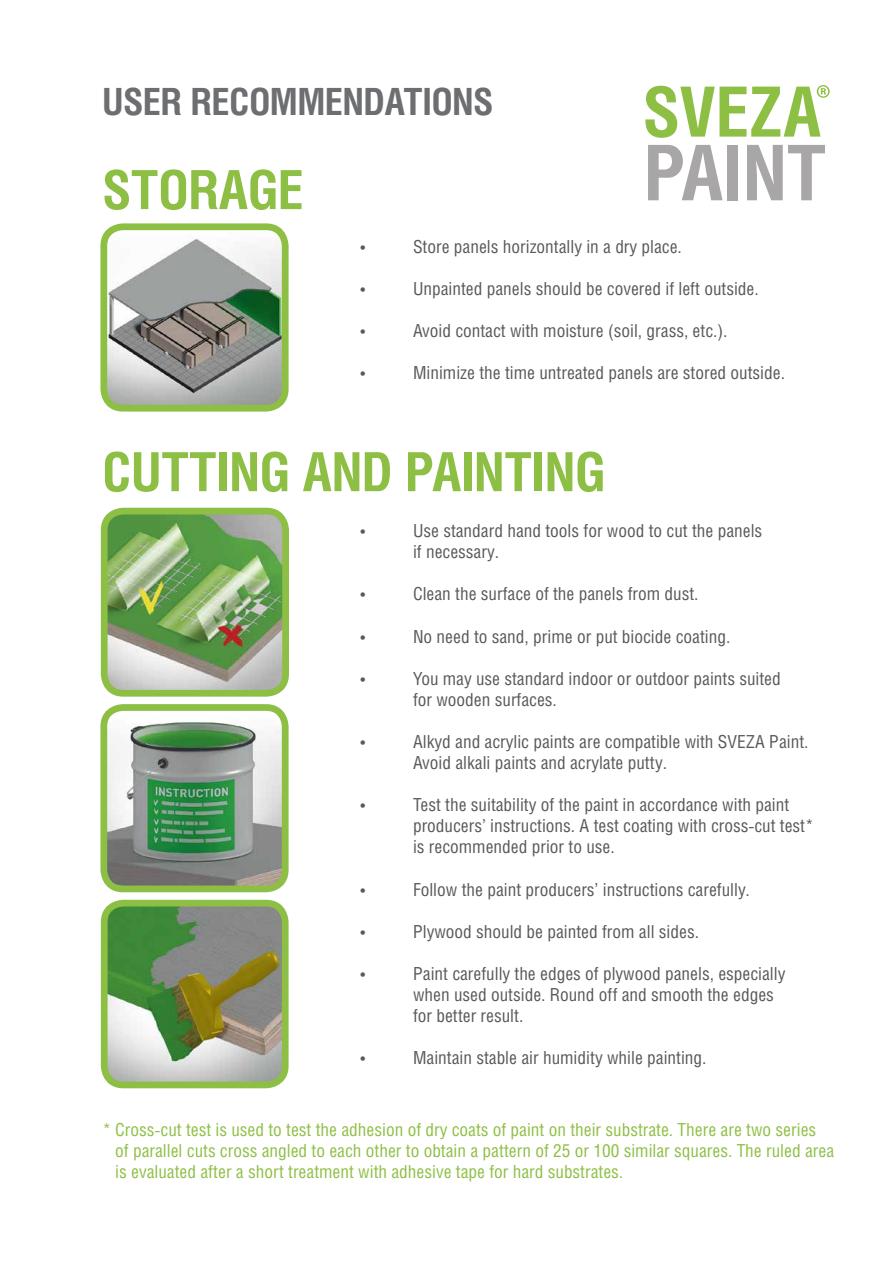
<style>
.page{position:relative;width:893px;height:1263px;background:#fff}
.page>*{position:absolute;margin:0;border:0;box-sizing:border-box;transform-origin:0 0}
.t1{font:700 54px "Helios Cond";color:#8ebf45}
.t2{font:700 37.5px "Helios Cond";color:#6d6e71}
.t3{font:18px/21px "Helios Cond";color:#58595b}
.t4{font:18px/21px "Helios Cond";color:#8ebf45}
</style>
<div class="page">
<img style="left:109px;top:908px;width:172px;height:172px">
<div style="left:101px;top:900px;width:188px;height:188px;border:7px solid #8ebf45;border-radius:19px"></div>
<img style="left:108px;top:231px;width:173px;height:173px">
<div style="left:100px;top:223px;width:189px;height:189px;border:7px solid #8ebf45;border-radius:19px"></div>
<img style="left:108px;top:712px;width:173px;height:172px">
<div style="left:100px;top:704px;width:189px;height:188px;border:7px solid #8ebf45;border-radius:19px"></div>
<img style="left:109px;top:516px;width:172px;height:173px">
<div style="left:101px;top:508px;width:188px;height:189px;border:7px solid #8ebf45;border-radius:19px"></div>
<svg style="left:645px;top:85px;width:185px;height:53px"></svg>
<svg style="left:648px;top:145px;width:75px;height:55px"></svg>
<div style="left:727px;top:145px;width:11px;height:55px;background:#a9a6a7"></div>
<svg style="left:747px;top:145px;width:78px;height:55px"></svg>
<h2 class="t2" style="left:103px;top:80px;width:392px">USER RECOMMENDATIONS</h2>
<h1 class="t1" style="left:103px;top:158px;width:202px">STORAGE</h1>
<p class="t3" style="left:360px;top:235px;width:6px">•</p>
<p class="t3" style="left:413px;top:235px;width:270px">Store panels horizontally in a dry place.</p>
<p class="t3" style="left:360px;top:278px;width:6px">•</p>
<p class="t3" style="left:413px;top:278px;width:347px">Unpainted panels should be covered if left outside.</p>
<p class="t3" style="left:360px;top:320px;width:6px">•</p>
<p class="t3" style="left:413px;top:320px;width:316px">Avoid contact with moisture (soil, grass, etc.).</p>
<p class="t3" style="left:360px;top:362px;width:6px">•</p>
<p class="t3" style="left:413px;top:362px;width:373px">Minimize the time untreated panels are stored outside.</p>
<h1 class="t1" style="left:103px;top:440px;width:504px">CUTTING AND PAINTING</h1>
<p class="t3" style="left:360px;top:520px;width:6px">•</p>
<p class="t3" style="left:413px;top:520px;width:351px">Use standard hand tools for wood to cut the panels if necessary.</p>
<p class="t3" style="left:360px;top:583px;width:6px">•</p>
<p class="t3" style="left:413px;top:583px;width:287px">Clean the surface of the panels from dust.</p>
<p class="t3" style="left:360px;top:625px;width:6px">•</p>
<p class="t3" style="left:413px;top:625px;width:319px">No need to sand, prime or put biocide coating.</p>
<p class="t3" style="left:360px;top:667px;width:6px">•</p>
<p class="t3" style="left:413px;top:667px;width:369px">You may use standard indoor or outdoor paints suited for wooden surfaces.</p>
<p class="t3" style="left:360px;top:731px;width:6px">•</p>
<p class="t3" style="left:413px;top:731px;width:397px">Alkyd and acrylic paints are compatible with SVEZA Paint.<br>Avoid alkali paints and acrylate putty.</p>
<p class="t3" style="left:360px;top:794px;width:6px">•</p>
<p class="t3" style="left:413px;top:794px;width:402px">Test the suitability of the paint in accordance with paint producers’ instructions. A test coating with cross-cut test* is recommended prior to use.</p>
<p class="t3" style="left:360px;top:878px;width:6px">•</p>
<p class="t3" style="left:413px;top:878px;width:338px">Follow the paint producers’ instructions carefully.</p>
<p class="t3" style="left:360px;top:921px;width:6px">•</p>
<p class="t3" style="left:413px;top:921px;width:287px">Plywood should be painted from all sides.</p>
<p class="t3" style="left:360px;top:963px;width:6px">•</p>
<p class="t3" style="left:413px;top:963px;width:374px">Paint carefully the edges of plywood panels, especially when used outside. Round off and smooth the edges for better result.</p>
<p class="t3" style="left:360px;top:1047px;width:6px">•</p>
<p class="t3" style="left:413px;top:1047px;width:295px">Maintain stable air humidity while painting.</p>
<p class="t4" style="left:115px;top:1119px;width:720px;text-indent:-13px">* Cross-cut test is used to test the adhesion of dry coats of paint on their substrate. There are two series of parallel cuts cross angled to each other to obtain a pattern of 25 or 100 similar squares. The ruled area is evaluated after a short treatment with adhesive tape for hard substrates.</p>
</div>
